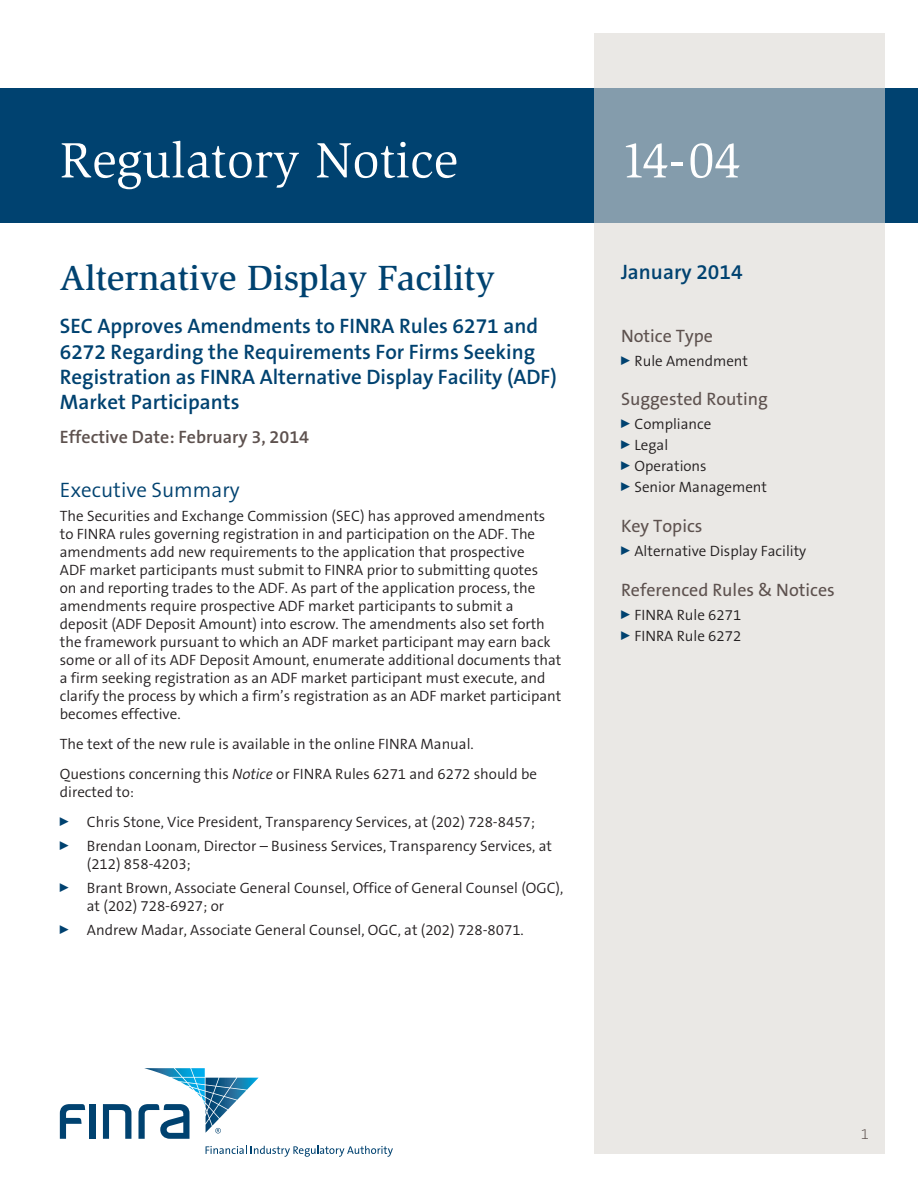
<style>
.page{position:relative;width:918px;height:1188px;background:#fff}
.page>*{position:absolute;margin:0;border:0;box-sizing:border-box;transform-origin:0 0}
.t1{font:51px "Slimbach LT";color:#fff}
.notice_head{font:500 36px "Slimbach LT";color:#004270}
.notice_head_sub{font:600 21px/25.2px "The Sans B6";color:#004270}
.head{font:300 21px "The Sans B4";color:#004270}
.sidebar_head{font:18px "The Sans B5 Plain";color:#5d514e}
.notice_head_effectiv{font:600 18px "The Sans B6";color:#5d514e}
.text{font:300 15px/18px "The Sans B4";color:#231f20}
.t2{font:200 15px "The Sans B2";color:#5d514e}
.s1{font-style:italic}
</style>
<div class="page">
<div style="left:0;top:88px;width:918px;height:135px;background:#004270"></div>
<svg style="left:594px;top:34px;width:290px;height:1120px;background:#dddede"></svg>
<div style="left:90px;top:1104px;width:6px;height:35px;background:#004270"></div>
<svg style="left:103px;top:1104px;width:28px;height:35px"></svg>
<svg style="left:60px;top:1104px;width:25px;height:35px"></svg>
<svg style="left:206px;top:1146px;width:187px;height:11px"></svg>
<svg style="left:138px;top:1068px;width:121px;height:71px"></svg>
<h1 class="t1" style="left:60px;top:131px;width:400px">Regulatory Notice</h1>
<h1 class="t1" style="left:621px;top:131px;width:122px">14-04</h1>
<p class="notice_head" style="left:60px;top:256px;width:437px">Alternative Display Facility</p>
<p class="notice_head_sub" style="left:60px;top:314px;width:498px">SEC Approves Amendments to FINRA Rules 6271 and 6272 Regarding the Requirements For Firms Seeking Registration as FINRA Alternative Display Facility (ADF)<br>Market Participants</p>
<p class="notice_head_effectiv" style="left:60px;top:428px;width:251px">Effective Date: February 3, 2014</p>
<p class="head" style="left:60px;top:479px;width:181px">Executive Summary</p>
<p class="text" style="left:60px;top:508px;width:503px">The Securities and Exchange Commission (SEC) has approved amendments to FINRA rules governing registration in and participation on the ADF. The amendments add new requirements to the application that prospective<br>ADF market participants must submit to FINRA prior to submitting quotes<br>on and reporting trades to the ADF. As part of the application process, the amendments require prospective ADF market participants to submit a deposit (ADF Deposit Amount) into escrow. The amendments also set forth the framework pursuant to which an ADF market participant may earn back some or all of its ADF Deposit Amount, enumerate additional documents that a firm seeking registration as an ADF market participant must execute, and clarify the process by which a firm’s registration as an ADF market participant becomes effective.</p>
<p class="text" style="left:60px;top:736px;width:416px">The text of the new rule is available in the online FINRA Manual.</p>
<p class="text" style="left:60px;top:766px;width:479px">Questions concerning this <span class="s1">Notice</span> or FINRA Rules 6271 and 6272 should be directed to:</p>
<p class="text" style="left:60px;top:814px;width:477px"><sup>0</sup> Chris Stone, Vice President, Transparency Services, at (202) 728-8457;</p>
<p class="text" style="left:87px;top:838px;width:467px;text-indent:-27px"><sup>0</sup> Brendan Loonam, Director – Business Services, Transparency Services, at (212) 858-4203;</p>
<p class="text" style="left:87px;top:880px;width:478px;text-indent:-27px"><sup>0</sup> Brant Brown, Associate General Counsel, Office of General Counsel (OGC), at (202) 728-6927; or</p>
<p class="text" style="left:60px;top:922px;width:465px"><sup>0</sup> Andrew Madar, Associate General Counsel, OGC, at (202) 728-8071.</p>
<h3 class="notice_head_sub" style="left:621px;top:260px;width:123px">January 2014</h3>
<p class="sidebar_head" style="left:621px;top:326px;width:93px">Notice Type</p>
<p class="text" style="left:621px;top:352px;width:129px"><sup>0</sup> Rule Amendment</p>
<p class="sidebar_head" style="left:621px;top:390px;width:149px">Suggested Routing</p>
<p class="text" style="left:621px;top:416px;width:92px"><sup>0</sup> Compliance</p>
<p class="text" style="left:621px;top:437px;width:49px"><sup>0</sup> Legal</p>
<p class="text" style="left:621px;top:458px;width:87px"><sup>0</sup> Operations</p>
<p class="text" style="left:621px;top:479px;width:148px"><sup>0</sup> Senior Management</p>
<p class="sidebar_head" style="left:621px;top:516px;width:83px">Key Topics</p>
<p class="text" style="left:621px;top:542px;width:187px"><sup>0</sup> Alternative Display Facility</p>
<p class="sidebar_head" style="left:621px;top:580px;width:215px">Referenced Rules &amp; Notices</p>
<p class="text" style="left:621px;top:606px;width:122px"><sup>0</sup> FINRA Rule 6271</p>
<p class="text" style="left:621px;top:627px;width:122px"><sup>0</sup> FINRA Rule 6272</p>
<p class="t2" style="left:861px;top:1126px;width:10px">1</p>
</div>
